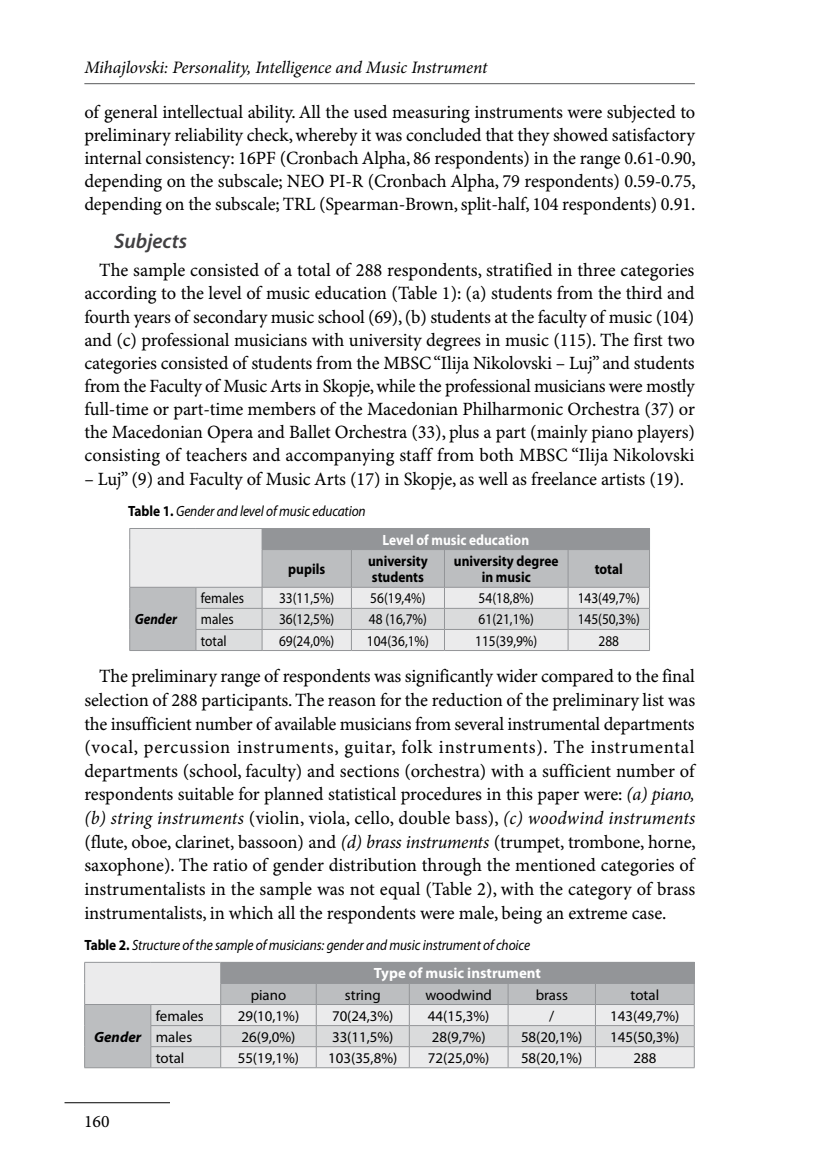
<style>
.page{position:relative;width:819px;height:1166px;background:#fff}
.page>*{position:absolute;margin:0;border:0;box-sizing:border-box;transform-origin:0 0}
.t1{font:italic 600 21px "Myriad Pro";color:#414042}
.t2{font:18.72px/23.1px "Minion Pro Capt";letter-spacing:-.01em;color:#000;text-align:justify}
.t3{font:italic 18.72px "Minion Pro";letter-spacing:.005em;color:#000}
.t4{font:italic 17.5px "Minion Pro";letter-spacing:-.01em;color:#000}
.t5{font:17.5px "Minion Pro Capt";color:#000}
.t6{font:14.88px "Myriad Pro";color:#000}
.t7{font:italic 14.88px/28.3px "Myriad Pro";letter-spacing:-.005em;color:#000;scale:.9 1}
.t8{font:14.88px "Myriad Pro";color:#000;scale:.9 1}
.t9{font:700 14.88px/16.6px "Myriad Pro";color:#000;scale:.9 1}
.t10{font:700 14.88px "Myriad Pro";color:#fff;scale:.9 1}
.t11{font:italic 700 14.88px "Myriad Pro";color:#000;scale:.9 1}
.t12{font:italic 700 14.88px "Myriad Pro";color:#000}
.s1{font-weight:700;font-style:normal}
.s2{font-family:"Minion Pro";font-style:italic}
.s3{font-family:"Minion Pro Capt";font-style:normal}
.s4{font-weight:700;font-style:normal;color:#fff}
</style>
<div class="page">
<hr style="left:84px;top:83px;width:610px;height:1px;background:#58595b">
<hr style="left:64px;top:1102px;width:106px;height:1px;background:#000">
<div style="left:130px;top:529px;width:132px;height:20px;background:#ebebec"></div>
<div style="left:262px;top:528px;width:387px;height:21px;background:#939598"></div>
<svg style="left:130px;top:549px;width:519px;height:101px;background:#c5c7c8"></svg>
<hr style="left:129px;top:528px;width:67px;height:1px;background:#939598">
<svg style="left:129px;top:529px;width:1px;height:20px"></svg>
<hr style="left:196px;top:528px;width:66px;height:1px;background:#939598">
<hr style="left:129px;top:549px;width:1px;height:38px;background:#939598">
<svg style="left:649px;top:529px;width:1px;height:20px"></svg>
<hr style="left:262px;top:549px;width:89px;height:1px;background:#939598">
<hr style="left:262px;top:550px;width:1px;height:37px;background:#939598">
<hr style="left:351px;top:549px;width:93px;height:1px;background:#939598">
<hr style="left:351px;top:550px;width:1px;height:37px;background:#939598">
<hr style="left:444px;top:549px;width:124px;height:1px;background:#939598">
<hr style="left:444px;top:550px;width:1px;height:37px;background:#939598">
<hr style="left:568px;top:549px;width:81px;height:1px;background:#939598">
<hr style="left:567px;top:550px;width:1px;height:37px;background:#939598">
<hr style="left:649px;top:550px;width:1px;height:37px;background:#939598">
<hr style="left:129px;top:587px;width:67px;height:1px;background:#939598">
<svg style="left:129px;top:587px;width:1px;height:63px"></svg>
<hr style="left:129px;top:650px;width:67px;height:1px;background:#939598">
<svg style="left:196px;top:587px;width:454px;height:63px;background:#dfdfe1"></svg>
<hr style="left:196px;top:650px;width:66px;height:1px;background:#939598">
<hr style="left:262px;top:650px;width:89px;height:1px;background:#939598">
<hr style="left:351px;top:650px;width:93px;height:1px;background:#939598">
<hr style="left:444px;top:650px;width:124px;height:1px;background:#939598">
<hr style="left:568px;top:650px;width:81px;height:1px;background:#939598">
<svg style="left:85px;top:963px;width:65px;height:20px"></svg>
<svg style="left:85px;top:983px;width:65px;height:84px;background:#c7c9cb"></svg>
<hr style="left:84px;top:962px;width:67px;height:1px;background:#939598">
<hr style="left:84px;top:1004px;width:67px;height:1px;background:#939598">
<svg style="left:84px;top:962px;width:1px;height:105px"></svg>
<hr style="left:84px;top:1067px;width:67px;height:1px;background:#939598">
<svg style="left:150px;top:962px;width:545px;height:106px;background:#cbccce"></svg>
<hr style="left:151px;top:1067px;width:70px;height:1px;background:#939598">
<hr style="left:221px;top:1067px;width:95px;height:1px;background:#939598">
<hr style="left:316px;top:1067px;width:93px;height:1px;background:#939598">
<hr style="left:409px;top:1067px;width:99px;height:1px;background:#939598">
<hr style="left:508px;top:1067px;width:87px;height:1px;background:#939598">
<hr style="left:595px;top:1067px;width:99px;height:1px;background:#939598">
<p class="t4" style="left:84px;top:56px;width:404px">Mihajlovski: Personality, Intelligence and Music Instrument</p>
<p class="t2" style="left:84px;top:101px;width:613px">of general intellectual ability. All the used measuring instruments were subjected to preliminary reliability check, whereby it was concluded that they showed satisfactory internal consistency: 16PF (Cronbach Alpha, 86 respondents) in the range 0.61-0.90, depending on the subscale; NEO PI-R (Cronbach Alpha, 79 respondents) 0.59-0.75, depending on the subscale; TRL (Spearman-Brown, split-half, 104 respondents) 0.91.</p>
<p class="t1" style="left:114px;top:228px;width:75px">Subjects</p>
<p class="t2" style="left:84px;top:260px;width:612px;text-indent:15px">The sample consisted of a total of 288 respondents, stratified in three categories according to the level of music education (Table 1): (a) students from the third and fourth years of secondary music school (69), (b) students at the faculty of music (104) and (c) professional musicians with university degrees in music (115). The first two categories consisted of students from the MBSC “Ilija Nikolovski – Luj” and students from the Faculty of Music Arts in Skopje, while the professional musicians were mostly full-time or part-time members of the Macedonian Philharmonic Orchestra (37) or the Macedonian Opera and Ballet Orchestra (33), plus a part (mainly piano players) consisting of teachers and accompanying staff from both MBSC “Ilija Nikolovski</p>
<p class="t2" style="left:84px;top:468px;width:601px">– Luj” (9) and Faculty of Music Arts (17) in Skopje, as well as freelance artists (19).</p>
<p class="t7" style="left:128px;top:497px;width:265px"><span class="s1">Table 1.</span> Gender and level of music education</p>
<p class="t10" style="left:382px;top:530px;width:164px">Level of music education</p>
<p class="t9" style="left:288px;top:560px;width:43px">pupils</p>
<p class="t9" style="left:368px;top:552px;width:68px">university students</p>
<p class="t9" style="left:454px;top:552px;width:118px;text-align:center">university degree in music</p>
<p class="t9" style="left:594px;top:560px;width:33px">total</p>
<p class="t11" style="left:135px;top:610px;width:49px">Gender</p>
<p class="t8" style="left:201px;top:589px;width:50px">females</p>
<p class="t8" style="left:279px;top:589px;width:63px">33(11,5%)</p>
<p class="t8" style="left:370px;top:589px;width:63px">56(19,4%)</p>
<p class="t8" style="left:478px;top:589px;width:63px">54(18,8%)</p>
<p class="t8" style="left:577px;top:589px;width:71px">143(49,7%)</p>
<p class="t8" style="left:201px;top:610px;width:38px">males</p>
<p class="t8" style="left:279px;top:610px;width:63px">36(12,5%)</p>
<p class="t8" style="left:369px;top:610px;width:66px">48 (16,7%)</p>
<p class="t8" style="left:478px;top:610px;width:63px">61(21,1%)</p>
<p class="t8" style="left:577px;top:610px;width:71px">145(50,3%)</p>
<p class="t8" style="left:201px;top:631px;width:30px">total</p>
<p class="t8" style="left:279px;top:631px;width:63px">69(24,0%)</p>
<p class="t8" style="left:367px;top:631px;width:71px">104(36,1%)</p>
<p class="t8" style="left:475px;top:631px;width:71px">115(39,9%)</p>
<p class="t8" style="left:598px;top:631px;width:24px">288</p>
<p class="t2" style="left:84px;top:665px;width:612px;line-height:23.6px;text-indent:15px">The preliminary range of respondents was significantly wider compared to the final selection of 288 participants. The reason for the reduction of the preliminary list was the insufficient number of available musicians from several instrumental departments (vocal, percussion instruments, guitar, folk instruments). The instrumental departments (school, faculty) and sections (orchestra) with a sufficient number of respondents suitable for planned statistical procedures in this paper were: <span class="s2">(a) piano,</span></p>
<p class="t3" style="left:84px;top:805px;width:612px">(b) string instruments <span class="s3">(violin, viola, cello, double bass),</span> (c) woodwind instruments</p>
<p class="t2" style="left:84px;top:831px;width:613px;line-height:23.6px">(flute, oboe, clarinet, bassoon) and <span class="s2">(d) brass instruments</span> (trumpet, trombone, horne, saxophone). The ratio of gender distribution through the mentioned categories of instrumentalists in the sample was not equal (Table 2), with the category of brass instrumentalists, in which all the respondents were male, being an extreme case.</p>
<p class="t7" style="left:374px;top:931px;width:187px;text-indent:-289px"><span class="s1">Table 2.</span> Structure of the sample of musicians: gender and music instrument of choice<br><span class="s4">Type of music instrument</span></p>
<p class="t6" style="left:251px;top:985px;width:37px">piano</p>
<p class="t6" style="left:345px;top:985px;width:37px">string</p>
<p class="t6" style="left:425px;top:985px;width:68px">woodwind</p>
<p class="t6" style="left:535px;top:985px;width:34px">brass</p>
<p class="t6" style="left:630px;top:985px;width:30px">total</p>
<p class="t12" style="left:94px;top:1027px;width:49px">Gender</p>
<p class="t6" style="left:156px;top:1006px;width:50px">females</p>
<p class="t6" style="left:238px;top:1006px;width:63px">29(10,1%)</p>
<p class="t6" style="left:332px;top:1006px;width:63px">70(24,3%)</p>
<p class="t6" style="left:428px;top:1006px;width:63px">44(15,3%)</p>
<p class="t6" style="left:549px;top:1006px;width:7px">/</p>
<p class="t6" style="left:610px;top:1006px;width:71px">143(49,7%)</p>
<p class="t6" style="left:156px;top:1027px;width:38px">males</p>
<p class="t6" style="left:241px;top:1027px;width:55px">26(9,0%)</p>
<p class="t6" style="left:332px;top:1027px;width:63px">33(11,5%)</p>
<p class="t6" style="left:432px;top:1027px;width:55px">28(9,7%)</p>
<p class="t6" style="left:521px;top:1027px;width:63px">58(20,1%)</p>
<p class="t6" style="left:610px;top:1027px;width:71px">145(50,3%)</p>
<p class="t6" style="left:156px;top:1048px;width:30px">total</p>
<p class="t6" style="left:238px;top:1048px;width:63px">55(19,1%)</p>
<p class="t6" style="left:328px;top:1048px;width:71px">103(35,8%)</p>
<p class="t6" style="left:428px;top:1048px;width:63px">72(25,0%)</p>
<p class="t6" style="left:521px;top:1048px;width:63px">58(20,1%)</p>
<p class="t6" style="left:633px;top:1048px;width:24px">288</p>
<p class="t5" style="left:84px;top:1110px;width:27px">160</p>
</div>
